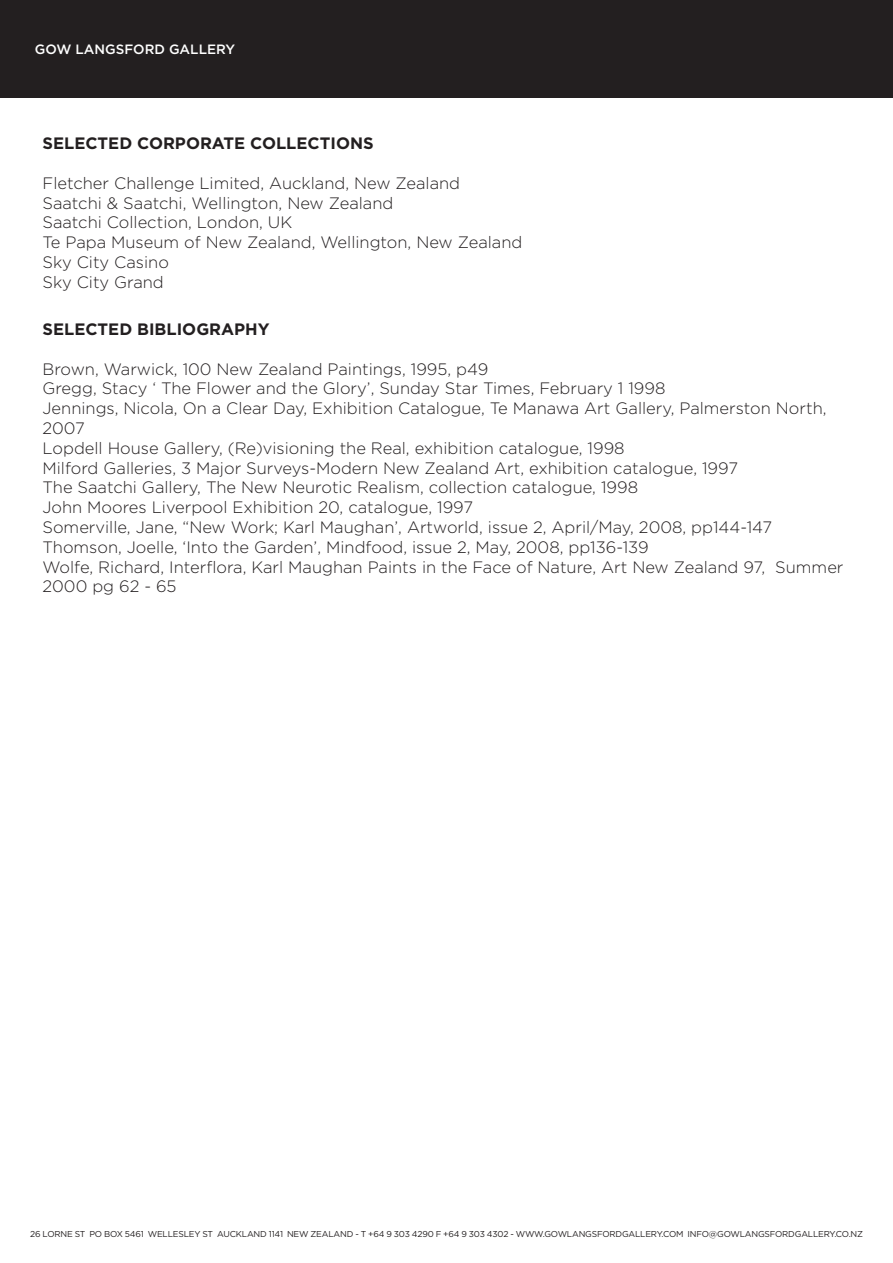
<style>
.page{position:relative;width:893px;height:1263px;background:#fff}
.page>*{position:absolute;margin:0;border:0;box-sizing:border-box;transform-origin:0 0}
.No_Spacing{font:300 16.5px/19.8px "Gotham";color:#231f20}
.No_Spacing-2{font:700 16.5px "Gotham";color:#231f20}
.t1{font:500 13.5px "Gotham";color:#fff}
.t2{font:8.55px "Gotham";letter-spacing:-.02em;color:#231f20}
</style>
<div class="page">
<div style="left:0;top:0;width:893px;height:98px;background:#231f20"></div>
<p class="t1" style="left:35px;top:40px;width:202px">GOW LANGSFORD GALLERY</p>
<p class="No_Spacing-2" style="left:43px;top:132px;width:333px">SELECTED CORPORATE COLLECTIONS</p>
<p class="No_Spacing" style="left:43px;top:173px;width:419px">Fletcher Challenge Limited, Auckland, New Zealand</p>
<p class="No_Spacing" style="left:43px;top:192px;width:352px">Saatchi &amp; Saatchi, Wellington, New Zealand</p>
<p class="No_Spacing" style="left:43px;top:212px;width:251px">Saatchi Collection, London, UK</p>
<p class="No_Spacing" style="left:43px;top:232px;width:481px">Te Papa Museum of New Zealand, Wellington, New Zealand</p>
<p class="No_Spacing" style="left:43px;top:252px;width:128px">Sky City Casino</p>
<p class="No_Spacing" style="left:43px;top:272px;width:123px">Sky City Grand</p>
<p class="No_Spacing-2" style="left:43px;top:318px;width:229px">SELECTED BIBLIOGRAPHY</p>
<p class="No_Spacing" style="left:43px;top:358px;width:802px">Brown, Warwick, 100 New Zealand Paintings, 1995, p49<br>Gregg, Stacy ‘ The Flower and the Glory’, Sunday Star Times, February 1 1998<br>Jennings, Nicola, On a Clear Day, Exhibition Catalogue, Te Manawa Art Gallery, Palmerston North, 2007<br>Lopdell House Gallery, (Re)visioning the Real, exhibition catalogue, 1998<br>Milford Galleries, 3 Major Surveys-Modern New Zealand Art, exhibition catalogue, 1997<br>The Saatchi Gallery, The New Neurotic Realism, collection catalogue, 1998<br>John Moores Liverpool Exhibition 20, catalogue, 1997<br>Somerville, Jane, “New Work; Karl Maughan’, Artworld, issue 2, April/May, 2008, pp144-147<br>Thomson, Joelle, ‘Into the Garden’, Mindfood, issue 2, May, 2008, pp136-139<br>Wolfe, Richard, Interflora, Karl Maughan Paints in the Face of Nature, Art New Zealand 97, Summer 2000 pg 62 - 65</p>
<p class="t2" style="left:30px;top:1228px;width:834px">26 LORNE ST PO BOX 5461 WELLESLEY ST AUCKLAND 1141 NEW ZEALAND - T +64 9 303 4290 F +64 9 303 4302 - WWW.GOWLANGSFORDGALLERY.COM INFO@GOWLANGSFORDGALLERY.CO.NZ</p>
</div>
